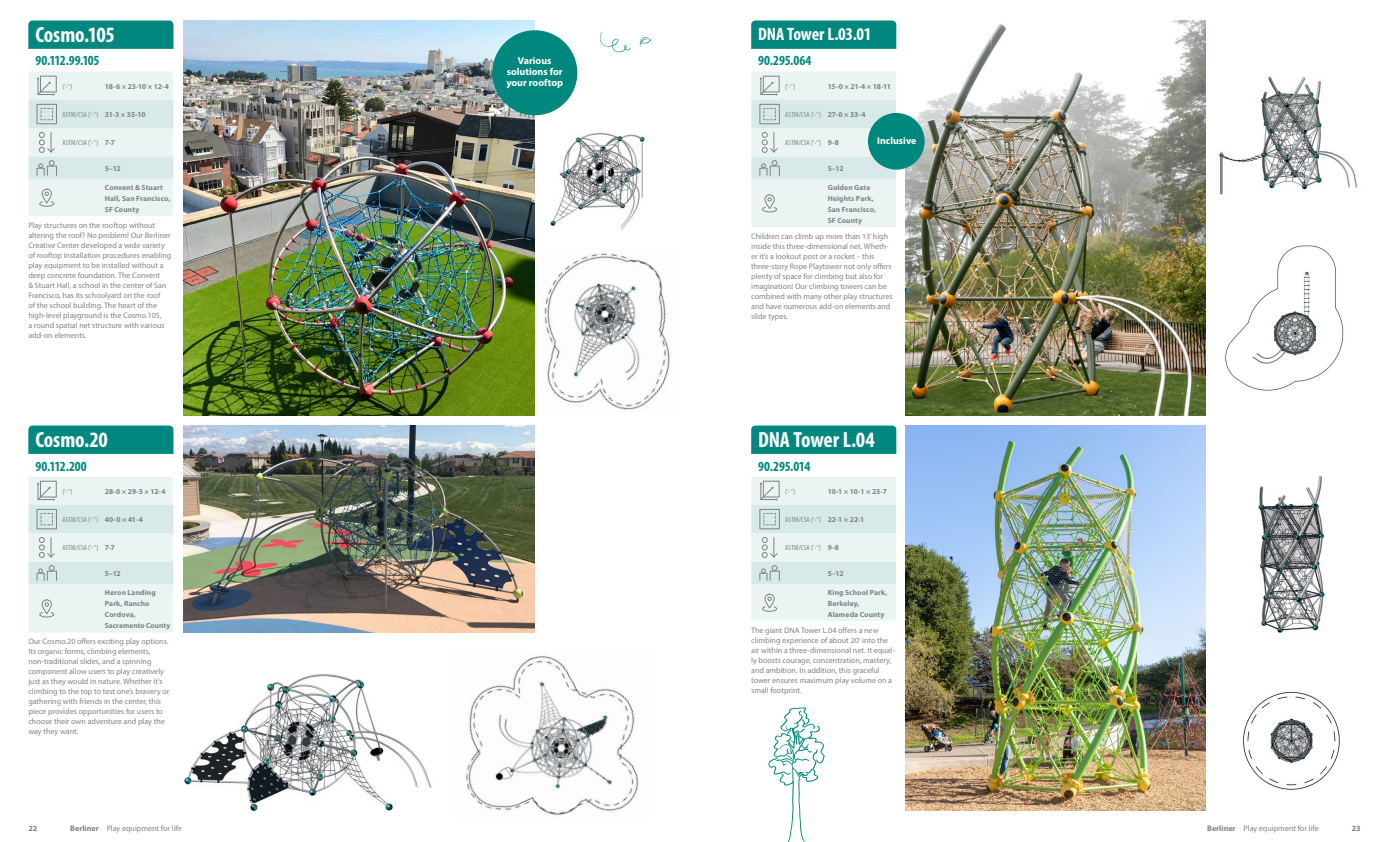
<style>
.page{position:relative;width:1389px;height:842px;background:#fff}
.page>*{position:absolute;margin:0;border:0;box-sizing:border-box;transform-origin:0 0}
.t1{font:700 condensed 22px "Myriad Pro";letter-spacing:-.01em;color:#fff}
.t2{font:700 condensed 18px "Myriad Pro";letter-spacing:-.01em;color:#fff}
.t3{font:700 condensed 14px "Myriad Pro";letter-spacing:-.015em;color:#00887e}
.t4{font:700 10px/11.3px "Myriad Pro";color:#fff;text-align:center}
.t5{font:8px/10px "Myriad Pro";color:#808285}
.t6{font:700 8px "Myriad Pro";color:#808285}
.t7{font:700 7.5px/11px "Myriad Pro";letter-spacing:.015em;color:#808285}
.t8{font:condensed 7.5px "Myriad Pro";letter-spacing:.015em;color:#808285}
.s1{font-weight:700;font-stretch:normal}
.s2{font-weight:700}
</style>
<div class="page">
<img style="left:465px;top:655px;width:174px;height:161px">
<img style="left:544px;top:253px;width:126px;height:157px">
<img style="left:550px;top:132px;width:95px;height:98px">
<img style="left:184px;top:674px;width:248px;height:138px">
<img style="left:1218px;top:76px;width:140px;height:119px">
<img style="left:1243px;top:691px;width:97px;height:99px">
<img style="left:1225px;top:245px;width:119px;height:146px">
<img style="left:1258px;top:476px;width:67px;height:157px">
<img style="left:183px;top:426px;width:352px;height:207px">
<img style="left:183px;top:21px;width:352px;height:395px">
<img style="left:906px;top:21px;width:300px;height:395px">
<img style="left:906px;top:426px;width:300px;height:385px">
<img style="left:768px;top:707px;width:57px;height:135px">
<img style="left:600px;top:31px;width:52px;height:22px">
<div style="left:28px;top:426px;width:145px;height:28px;background:#00887e"></div>
<svg style="left:28px;top:477px;width:145px;height:156px;background:#e2efee"></svg>
<div style="left:42px;top:599px;width:10px;height:15px;border:1px solid #808285;border-radius:5px"></div>
<div style="left:492px;top:30px;width:85px;height:85px;background:#00887e;border-radius:50%"></div>
<div style="left:751px;top:21px;width:145px;height:28px;background:#00887e"></div>
<svg style="left:751px;top:72px;width:145px;height:155px;background:#e2eeed"></svg>
<div style="left:764px;top:194px;width:11px;height:15px;border:1px solid #808285;border-radius:5px"></div>
<div style="left:751px;top:426px;width:145px;height:28px;background:#00887e"></div>
<svg style="left:751px;top:477px;width:145px;height:144px;background:#e1eeed"></svg>
<div style="left:764px;top:594px;width:11px;height:14px;border:1px solid #808285;border-radius:5px"></div>
<div style="left:868px;top:113px;width:57px;height:57px;background:#00887e;border-radius:50%"></div>
<div style="left:28px;top:21px;width:145px;height:28px;background:#00887e"></div>
<svg style="left:28px;top:72px;width:145px;height:144px;background:#e2eeed"></svg>
<div style="left:42px;top:189px;width:10px;height:14px;border:1px solid #808285;border-radius:5px"></div>
<p class="t1" style="left:35px;top:22px;width:81px">Cosmo.105</p>
<p class="t3" style="left:35px;top:53px;width:66px">90.112.99.105</p>
<p class="t8" style="left:62px;top:82px;width:12px">(‘-‘‘)</p>
<p class="t7" style="left:105px;top:80px;width:65px">18-6 × 23-10 × 12-4</p>
<p class="t8" style="left:62px;top:110px;width:85px">ASTM/CSA (‘-‘‘) <span class="s1">31-3 × 35-10</span></p>
<p class="t8" style="left:62px;top:138px;width:54px">ASTM/CSA (‘-‘‘) <span class="s1">7-7</span></p>
<p class="t7" style="left:105px;top:162px;width:17px">5–12</p>
<p class="t7" style="left:105px;top:181px;width:67px">Convent &amp; Stuart<br>Hall, San Francisco,<br>SF County</p>
<p class="t5" style="left:28px;top:220px;width:144px">Play structures on the rooftop without altering the roof? No problem! Our Berliner Creative Center developed a wide variety of rooftop installation procedures enabling play equipment to be installed without a deep concrete foundation. The Convent<br>&amp; Stuart Hall, a school in the center of San Francisco, has its schoolyard on the roof<br>of the school building. The heart of the high-level playground is the Cosmo.105,<br>a round spatial net structure with various add-on elements.</p>
<p class="t1" style="left:35px;top:427px;width:74px">Cosmo.20</p>
<p class="t3" style="left:35px;top:458px;width:53px">90.112.200</p>
<p class="t8" style="left:62px;top:487px;width:12px">(‘-‘‘)</p>
<p class="t7" style="left:105px;top:485px;width:62px">28-0 × 29-3 × 12-4</p>
<p class="t8" style="left:62px;top:515px;width:82px">ASTM/CSA (‘-‘‘) <span class="s1">40-0 × 41-4</span></p>
<p class="t8" style="left:62px;top:543px;width:54px">ASTM/CSA (‘-‘‘) <span class="s1">7-7</span></p>
<p class="t7" style="left:105px;top:567px;width:17px">5–12</p>
<p class="t7" style="left:105px;top:586px;width:67px">Heron Landing<br>Park, Rancho<br>Cordova,<br>Sacramento County</p>
<p class="t5" style="left:28px;top:636px;width:143px">Our Cosmo.20 offers exciting play options.<br>Its organic forms, climbing elements, non-traditional slides, and a spinning component allow users to play creatively just as they would in nature. Whether it’s climbing to the top to test one’s bravery or gathering with friends in the center, this piece provides opportunities for users to choose their own adventure and play the way they want.</p>
<p class="t4" style="left:506px;top:54px;width:58px">Various solutions for your rooftop</p>
<p class="t2" style="left:758px;top:24px;width:115px">DNA Tower L.03.01</p>
<p class="t3" style="left:758px;top:53px;width:55px">90.295.064</p>
<p class="t8" style="left:785px;top:82px;width:12px">(‘-‘‘)</p>
<p class="t7" style="left:828px;top:80px;width:65px">15-0 × 21-4 × 18-11</p>
<p class="t8" style="left:785px;top:110px;width:82px">ASTM/CSA (‘-‘‘) <span class="s1">27-0 × 33-4</span></p>
<p class="t8" style="left:785px;top:138px;width:55px">ASTM/CSA (‘-‘‘) <span class="s1">9-8</span></p>
<p class="t7" style="left:828px;top:162px;width:17px">5–12</p>
<p class="t7" style="left:828px;top:181px;width:50px">Golden Gate<br>Heights Park,<br>San Francisco,<br>SF County</p>
<p class="t5" style="left:751px;top:231px;width:143px">Children can climb up more than 13’ high inside this three-dimensional net. Wheth&shy;er it’s a lookout post or a rocket – this three-story Rope Playtower not only offers plenty of space for climbing but also for imagination! Our climbing towers can be combined with many other play structures and have numerous add-on elements and slide types.</p>
<p class="t4" style="left:877px;top:135px;width:41px">Inclusive</p>
<p class="t1" style="left:758px;top:427px;width:118px">DNA Tower L.04</p>
<p class="t3" style="left:758px;top:458px;width:54px">90.295.014</p>
<p class="t8" style="left:785px;top:487px;width:12px">(‘-‘‘)</p>
<p class="t7" style="left:828px;top:485px;width:61px">10-1 × 10-1 × 23-7</p>
<p class="t8" style="left:785px;top:515px;width:81px">ASTM/CSA (‘-‘‘) <span class="s1">22-1 × 22-1</span></p>
<p class="t8" style="left:785px;top:543px;width:55px">ASTM/CSA (‘-‘‘) <span class="s1">9-8</span></p>
<p class="t7" style="left:828px;top:567px;width:17px">5–12</p>
<p class="t7" style="left:828px;top:586px;width:61px">King School Park,<br>Berkeley,<br>Alameda County</p>
<p class="t5" style="left:751px;top:625px;width:145px">The giant DNA Tower L.04 offers a new climbing experience of about 20‘ into the air within a three-dimensional net. It equal&shy;ly boosts courage, concentration, mastery, and ambition. In addition, this graceful tower ensures maximum play volume on a small footprint.</p>
<p class="t6" style="left:28px;top:823px;width:10px">22</p>
<p class="t5" style="left:70px;top:823px;width:113px"><span class="s2">Berliner</span> Play equipment for life</p>
<p class="t5" style="left:1207px;top:823px;width:113px"><span class="s2">Berliner</span> Play equipment for life</p>
<p class="t6" style="left:1352px;top:823px;width:10px">23</p>
</div>
